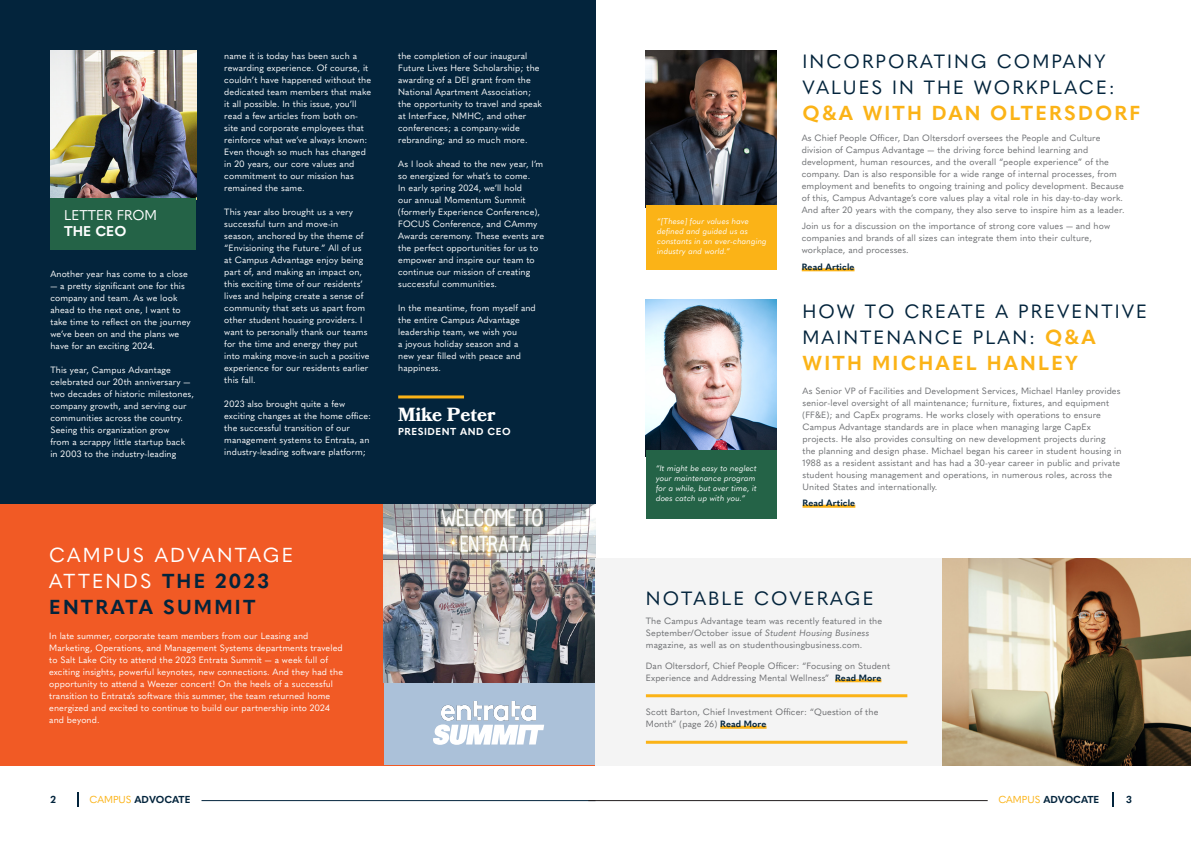
<style>
.page{position:relative;width:1191px;height:842px;background:#fff}
.page>*{position:absolute;margin:0;border:0;box-sizing:border-box;transform-origin:0 0}
.t1{font:20px/26px "Quasimoda";letter-spacing:.11em;color:#fff}
.t2{font:700 20px "Quasimoda";letter-spacing:.11em;color:#fbb317}
.t3{font:19px/26px "Quasimoda";letter-spacing:.11em;color:#03243c}
.Mike_Peter{font:700 19px "Bookmania";color:#fff}
.t4{font:14px "Quasimoda";color:#fff}
.t5{font:700 14px "Quasimoda";color:#fff}
.t6{font:700 10px "Quasimoda";letter-spacing:-.01em;color:#03243c}
.t7{font:700 10px "Quasimoda";letter-spacing:.05em;color:#fff}
.t8{font:9px/12px "Quasimoda";letter-spacing:.01em;color:#fff}
.Body{font:9px/12px "Quasimoda";letter-spacing:.01em;color:#6d6f72}
.List_copy{font:9px/12px "Quasimoda";letter-spacing:.01em;color:#6c6d70}
.Body-2{font:700 9px "Quasimoda";letter-spacing:.01em;color:#03243c}
.Body-3{font:italic 8px/10px "Quasimoda";letter-spacing:.01em;color:#fff}
.s1{font-weight:700;color:#03243c}
.s2{font-weight:700;font-size:20px;color:#fbb317}
.s3{font-style:italic}
.s4{font-weight:400;color:#fbb317}
</style>
<div class="page">
<div style="left:0;top:0;width:595px;height:516px;background:#03243c"></div>
<div style="left:0;top:504px;width:595px;height:261px;background:#f15a25"></div>
<div style="left:384px;top:679px;width:211px;height:86px;background:#abc1d9"></div>
<img style="left:50px;top:50px;width:146px;height:149px">
<div style="left:50px;top:199px;width:146px;height:51px;background:#246347"></div>
<svg style="left:77px;top:792px;width:2px;height:14px"></svg>
<svg style="left:1112px;top:792px;width:2px;height:14px"></svg>
<hr style="left:201px;top:800px;width:394px;height:1px;background:#03243c">
<hr style="left:588px;top:800px;width:399px;height:1px;background:#231f20">
<hr style="left:398px;top:395px;width:66px;height:3px;background:#fbb317">
<img style="left:441px;top:702px;width:95px;height:18px">
<svg style="left:433px;top:724px;width:111px;height:21px"></svg>
<img style="left:384px;top:504px;width:211px;height:178px">
<div style="left:595px;top:558px;width:596px;height:207px;background:#f4f4f4"></div>
<img style="left:646px;top:50px;width:130px;height:155px">
<hr style="left:801px;top:268px;width:53px;height:3px;background:#fbb317">
<div style="left:646px;top:205px;width:130px;height:65px;background:#fbb317"></div>
<hr style="left:646px;top:694px;width:261px;height:3px;background:#fbb317">
<hr style="left:835px;top:679px;width:46px;height:3px;background:#fbb317">
<hr style="left:646px;top:741px;width:261px;height:3px;background:#fbb317">
<hr style="left:720px;top:726px;width:46px;height:3px;background:#fbb317">
<img style="left:646px;top:300px;width:130px;height:150px">
<hr style="left:802px;top:505px;width:53px;height:3px;background:#fbb317">
<div style="left:646px;top:450px;width:130px;height:68px;background:#246347"></div>
<img style="left:942px;top:558px;width:249px;height:207px">
<p class="t4" style="left:64px;top:205px;width:94px">LETTER FROM</p>
<p class="t5" style="left:64px;top:221px;width:64px">THE CEO</p>
<p class="t8" style="left:50px;top:267px;width:139px">Another year has come to a close</p>
<p class="t8" style="left:50px;top:279px;width:142px">— a pretty significant one for this company and team. As we look ahead to the next one, I want to take time to reflect on the journey we’ve been on and the plans we have for an exciting 2024.</p>
<p class="t8" style="left:50px;top:363px;width:145px">This year, Campus Advantage celebrated our 20th anniversary — two decades of historic milestones, company growth, and serving our communities across the country.<br>Seeing this organization grow<br>from a scrappy little startup back in 2003 to the industry-leading</p>
<p class="t8" style="left:224px;top:49px;width:148px">name it is today has been such a rewarding experience. Of course, it couldn’t have happened without the dedicated team members that make it all possible. In this issue, you’ll read a few articles from both on&shy;site and corporate employees that reinforce what we’ve always known:<br>Even though so much has changed in 20 years, our core values and commitment to our mission has remained the same.</p>
<p class="t8" style="left:224px;top:205px;width:147px">This year also brought us a very successful turn and move-in season, anchored by the theme of “Envisioning the Future.” All of us at Campus Advantage enjoy being part of, and making an impact on, this exciting time of our residents’ lives and helping create a sense of community that sets us apart from other student housing providers. I want to personally thank our teams for the time and energy they put into making move-in such a positive experience for our residents earlier this fall.</p>
<p class="t8" style="left:224px;top:397px;width:148px">2023 also brought quite a few exciting changes at the home office: the successful transition of our management systems to Entrata, an industry-leading software platform;</p>
<p class="t8" style="left:398px;top:49px;width:145px">the completion of our inaugural<br>Future Lives Here Scholarship; the awarding of a DEI grant from the<br>National Apartment Association; the opportunity to travel and speak at InterFace, NMHC, and other conferences; a company-wide rebranding; and so much more.</p>
<p class="t8" style="left:398px;top:157px;width:147px">As I look ahead to the new year, I’m so energized for what’s to come.<br>In early spring 2024, we’ll hold<br>our annual Momentum Summit (formerly Experience Conference),<br>FOCUS Conference, and CAmmy<br>Awards ceremony. These events are the perfect opportunities for us to empower and inspire our team to continue our mission of creating successful communities.</p>
<p class="t8" style="left:398px;top:301px;width:139px">In the meantime, from myself and the entire Campus Advantage leadership team, we wish you<br>a joyous holiday season and a new year filled with peace and happiness.</p>
<p class="Mike_Peter" style="left:398px;top:403px;width:99px">Mike Peter</p>
<p class="t7" style="left:398px;top:424px;width:114px">PRESIDENT AND CEO</p>
<p class="t1" style="left:49px;top:540px;width:245px">CAMPUS ADVANTAGE<br>ATTENDS <span class="s1">THE 2023<br>ENTRATA SUMMIT</span></p>
<p class="t8" style="left:49px;top:629px;width:295px">In late summer, corporate team members from our Leasing and Marketing, Operations, and Management Systems departments traveled to Salt Lake City to attend the 2023 Entrata Summit — a week full of exciting insights, powerful keynotes, new connections. And they had the opportunity to attend a Weezer concert! On the heels of a successful transition to Entrata’s software this summer, the team returned home energized and excited to continue to build our partnership into 2024 and beyond.</p>
<p class="Body-3" style="left:657px;top:215px;width:111px">“[These] four values have defined and guided us as constants in an ever-changing industry and world.”</p>
<p class="Body-3" style="left:656px;top:463px;width:102px">“It might be easy to neglect your maintenance program for a while, but over time, it does catch up with you.”</p>
<p class="t3" style="left:802px;top:47px;width:314px">INCORPORATING COMPANY<br>VALUES IN THE WORKPLACE:</p>
<p class="t2" style="left:802px;top:98px;width:339px">Q&amp;A WITH DAN OLTERSDORF</p>
<p class="Body" style="left:801px;top:131px;width:324px">As Chief People Officer, Dan Oltersdorf oversees the People and Culture division of Campus Advantage — the driving force behind learning and development, human resources, and the overall “people experience” of the company. Dan is also responsible for a wide range of internal processes, from employment and benefits to ongoing training and policy development. Because of this, Campus Advantage’s core values play a vital role in his day-to-day work.<br>And after 20 years with the company, they also serve to inspire him as a leader.</p>
<p class="Body" style="left:801px;top:220px;width:310px">Join us for a discussion on the importance of strong core values — and how companies and brands of all sizes can integrate them into their culture, workplace, and processes.</p>
<p class="Body-2" style="left:801px;top:260px;width:54px">Read Article</p>
<p class="t3" style="left:802px;top:297px;width:346px">HOW TO CREATE A PREVENTIVE<br>MAINTENANCE PLAN: <span class="s2">Q&amp;A</span></p>
<p class="t2" style="left:802px;top:347px;width:277px">WITH MICHAEL HANLEY</p>
<p class="Body" style="left:802px;top:384px;width:320px">As Senior VP of Facilities and Development Services, Michael Hanley provides senior-level oversight of all maintenance; furniture, fixtures, and equipment (FF&amp;E); and CapEx programs. He works closely with operations to ensure Campus Advantage standards are in place when managing large CapEx projects. He also provides consulting on new development projects during<br>the planning and design phase. Michael began his career in student housing in 1988 as a resident assistant and has had a 30-year career in public and private student housing management and operations, in numerous roles, across the United States and internationally.</p>
<p class="Body-2" style="left:802px;top:496px;width:54px">Read Article</p>
<p class="t3" style="left:646px;top:584px;width:229px">NOTABLE COVERAGE</p>
<p class="Body" style="left:646px;top:614px;width:238px">The Campus Advantage team was recently featured in the<br>September/October issue of <span class="s3">Student Housing Business </span>magazine, as well as on studenthousingbusiness.com.</p>
<p class="List_copy" style="left:646px;top:659px;width:246px">Dan Oltersdorf, Chief People Officer: “Focusing on Student<br>Experience and Addressing Mental Wellness” <span class="s1">Read More</span></p>
<p class="List_copy" style="left:646px;top:705px;width:234px">Scott Barton, Chief Investment Officer: “Question of the<br>Month” (page 26) <span class="s1">Read More</span></p>
<p class="t6" style="left:50px;top:791px;width:7px">2</p>
<p class="t6" style="left:90px;top:792px;width:102px"><span class="s4">CAMPUS</span> ADVOCATE</p>
<p class="t6" style="left:998px;top:792px;width:102px"><span class="s4">CAMPUS</span> ADVOCATE</p>
<p class="t6" style="left:1126px;top:791px;width:7px">3</p>
</div>
